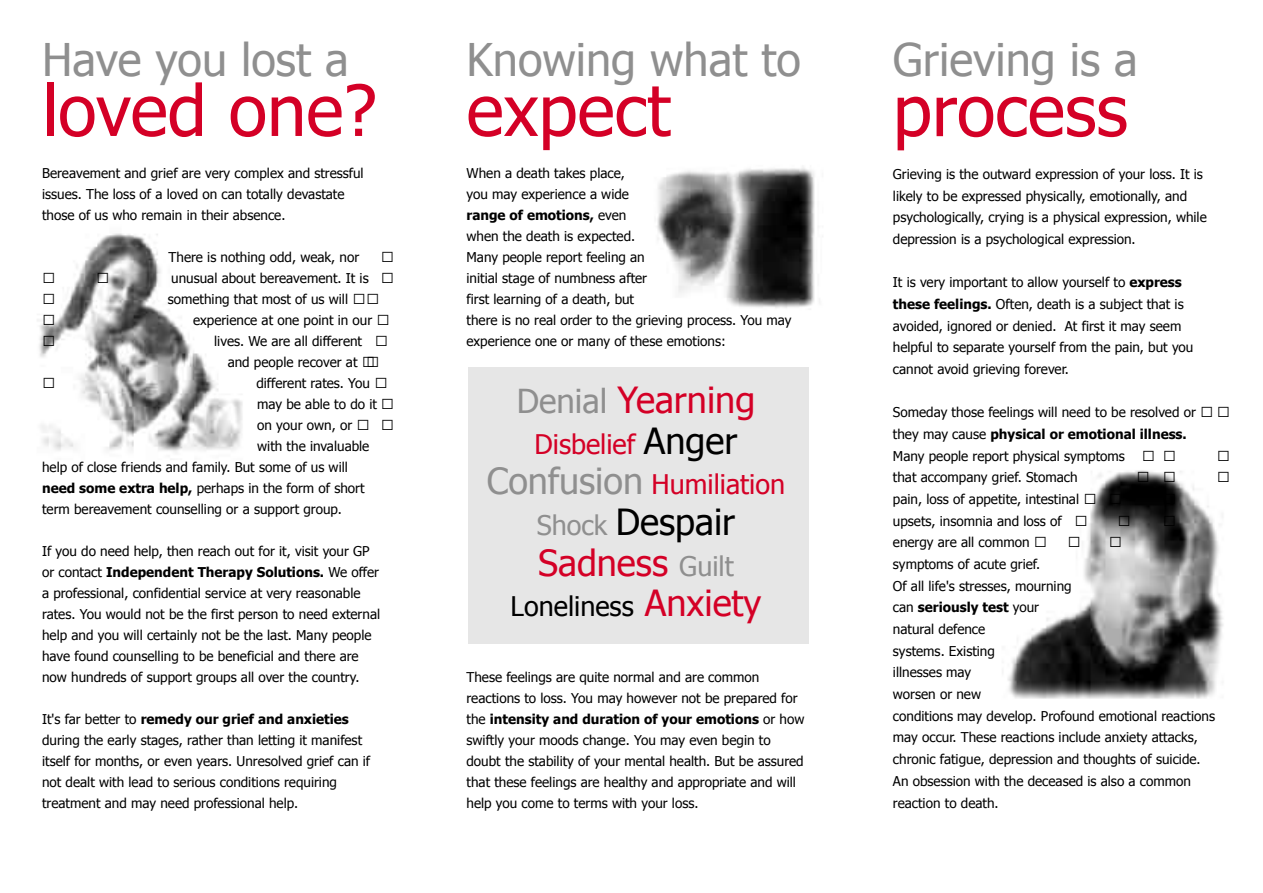
<style>
.page{position:relative;width:1263px;height:893px;background:#fff}
.page>*{position:absolute;margin:0;border:0;box-sizing:border-box;transform-origin:0 0}
.t1{font:70.5px "Tahoma";color:#d40026}
.t2{font:45px "Tahoma";color:#8f8f8f}
.t3{font:36px "Tahoma";color:#d40026}
.t4{font:27px/40.5px "Tahoma";color:#d40026;text-align:center}
.t5{font:27px/40.5px "Tahoma";color:#8f8f8f}
.t6{font:27px "Tahoma";color:#000}
.t7{font:13.5px/21px "Tahoma";color:#000}
.s1{font-weight:700}
.s2{font-size:33px;color:#8f8f8f}
.s3{font-size:36px;color:#000}
.s4{font-size:36px;color:#8f8f8f}
.s5{font-size:36px;color:#d40026}
</style>
<div class="page">
<img style="left:657px;top:167px;width:158px;height:141px">
<img style="left:1008px;top:470px;width:215px;height:229px">
<img style="left:37px;top:233px;width:206px;height:220px">
<div style="left:468px;top:367px;width:341px;height:276px;background:#e6e6e6"></div>
<h2 class="t2" style="left:42px;top:31px;width:308px">Have you lost a</h2>
<h1 class="t1" style="left:42px;top:65px;width:336px">loved one?</h1>
<p class="t7" style="left:42px;top:162px;width:323px">Bereavement and grief are very complex and stressful issues. The loss of a loved on can totally devastate those of us who remain in their absence.</p>
<p class="t7" style="left:168px;top:246px;width:202px">There is nothing odd, weak, nor unusual about bereavement. It is something that most of us will</p>
<p class="t7" style="left:193px;top:309px;width:181px">experience at one point in our</p>
<p class="t7" style="left:214px;top:330px;width:149px">lives. We are all different</p>
<p class="t7" style="left:228px;top:351px;width:131px">and people recover at</p>
<p class="t7" style="left:256px;top:372px;width:115px">different rates. You</p>
<p class="t7" style="left:257px;top:393px;width:121px">may be able to do it</p>
<p class="t7" style="left:257px;top:414px;width:97px">on your own, or</p>
<p class="t7" style="left:257px;top:435px;width:114px">with the invaluable</p>
<p class="t7" style="left:42px;top:456px;width:307px">help of close friends and family. But some of us will</p>
<p class="t7" style="left:42px;top:477px;width:324px"><span class="s1">need some extra help,</span> perhaps in the form of short</p>
<p class="t7" style="left:42px;top:498px;width:301px">term bereavement counselling or a support group.</p>
<p class="t7" style="left:42px;top:540px;width:340px">If you do need help, then reach out for it, visit your GP or contact <span class="s1">Independent Therapy Solutions.</span> We offer a professional, confidential service at very reasonable rates. You would not be the first person to need external help and you will certainly not be the last. Many people have found counselling to be beneficial and there are now hundreds of support groups all over the country.</p>
<p class="t7" style="left:42px;top:708px;width:330px">It's far better to <span class="s1">remedy our grief and anxieties </span>during the early stages, rather than letting it manifest itself for months, or even years. Unresolved grief can if not dealt with lead to serious conditions requiring treatment and may need professional help.</p>
<h2 class="t2" style="left:466px;top:31px;width:336px">Knowing what to</h2>
<h1 class="t1" style="left:466px;top:65px;width:206px">expect</h1>
<p class="t7" style="left:466px;top:162px;width:327px">When a death takes place,<br>you may experience a wide<br><span class="s1">range of emotions,</span> even<br>when the death is expected.<br>Many people report feeling an<br>initial stage of numbness after<br>first learning of a death, but<br>there is no real order to the grieving process. You may experience one or many of these emotions:</p>
<h3 class="t3" style="left:517px;top:377px;width:240px"><span class="s2">Denial</span> Yearning</h3>
<h3 class="t4" style="left:487px;top:423px;width:300px">Disbelief <span class="s3">Anger<br></span><span class="s4">Confusion</span> Humiliation</h3>
<h3 class="t5" style="left:537px;top:504px;width:200px">Shock <span class="s3">Despair<br></span><span class="s5">Sadness</span> Guilt</h3>
<h3 class="t6" style="left:511px;top:589px;width:252px">Loneliness <span class="s5">Anxiety</span></h3>
<p class="t7" style="left:466px;top:666px;width:339px">These feelings are quite normal and are common reactions to loss. You may however not be prepared for the <span class="s1">intensity and duration of your emotions</span> or how swiftly your moods change. You may even begin to doubt the stability of your mental health. But be assured that these feelings are healthy and appropriate and will help you come to terms with your loss.</p>
<h2 class="t2" style="left:893px;top:31px;width:246px">Grieving is a</h2>
<h1 class="t1" style="left:893px;top:66px;width:236px">process</h1>
<p class="t7" style="left:893px;top:163px;width:315px;line-height:21.6px">Grieving is the outward expression of your loss. It is likely to be expressed physically, emotionally, and psychologically, crying is a physical expression, while depression is a psychological expression.</p>
<p class="t7" style="left:893px;top:271px;width:302px;line-height:21.6px">It is very important to allow yourself to <span class="s1">express these feelings.</span> Often, death is a subject that is avoided, ignored or denied. At first it may seem helpful to separate yourself from the pain, but you cannot avoid grieving forever.</p>
<p class="t7" style="left:893px;top:401px;width:324px;line-height:21.8px">Someday those feelings will need to be resolved or they may cause <span class="s1">physical or emotional illness.<br></span>Many people report physical symptoms<br>that accompany grief. Stomach<br>pain, loss of appetite, intestinal<br>upsets, insomnia and loss of<br>energy are all common<br>symptoms of acute grief.<br>Of all life's stresses, mourning<br>can <span class="s1">seriously test</span> your<br>natural defence<br>systems. Existing<br>illnesses may<br>worsen or new<br>conditions may develop. Profound emotional reactions may occur. These reactions include anxiety attacks, chronic fatigue, depression and thoughts of suicide.<br>An obsession with the deceased is also a common reaction to death.</p>
</div>
